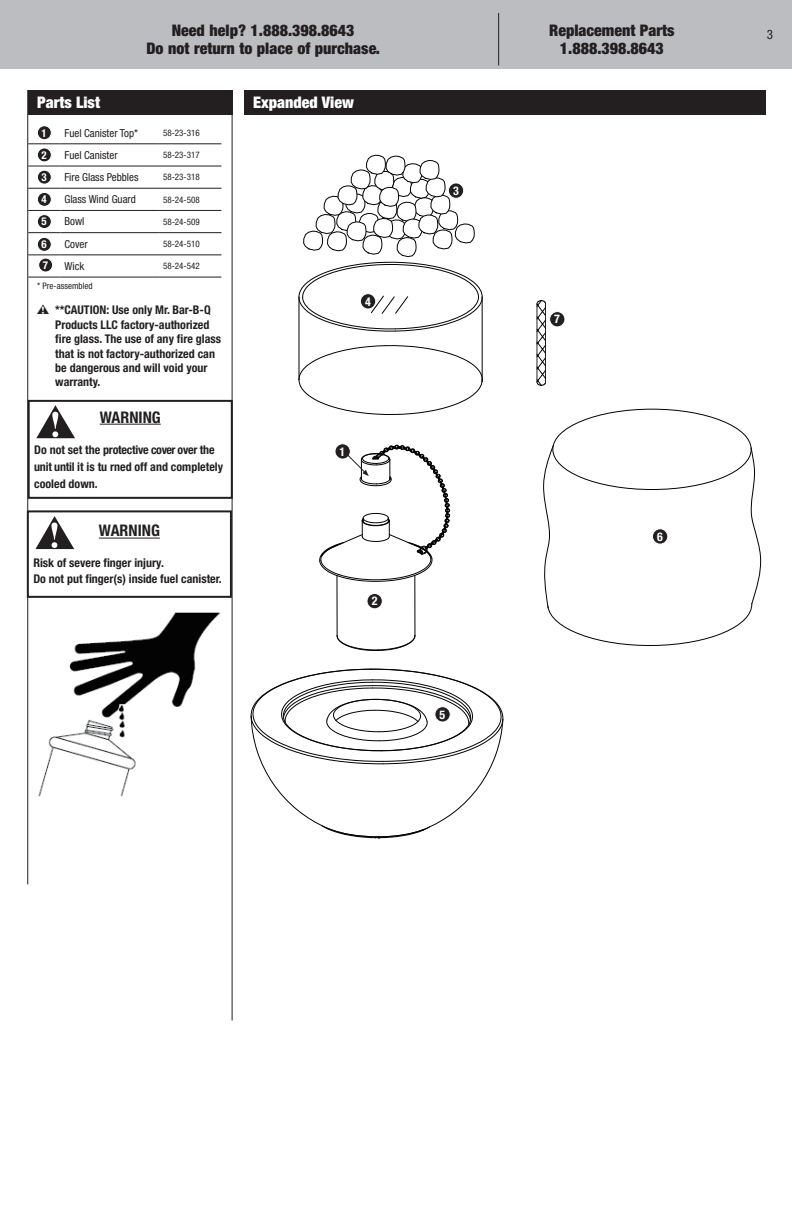
<style>
.page{position:relative;width:792px;height:1224px;background:#fff}
.page>*{position:absolute;margin:0;border:0;box-sizing:border-box;transform-origin:0 0}
.t1{font:900 condensed 16px/18px "Helvetica Neue LT Std";color:#231f20;text-align:center}
.Section_Header{font:900 condensed 16px "Helvetica Neue LT Std";color:#fff}
.Body_Text{font:700 condensed 16px "Helvetica Neue LT Std";color:#231f20}
.t2{font:condensed 13px "Helvetica Neue LT Std";color:#231f20}
.Warning{font:700 condensed 12px/14.4px "Helvetica Neue LT Std";color:#231f20}
.t3{font:700 condensed 12px "Helvetica Neue LT Std";color:#fff}
.Part_Name{font:condensed 11px "Helvetica Neue LT Std";color:#231f20}
.t4{font:700 condensed 10.9px "Helvetica Neue LT Std";color:#fff}
.Part_Spec{font:condensed 9px "Helvetica Neue LT Std";color:#231f20}
.s1{font-family:"Warnings";font-weight:400;font-stretch:normal}
</style>
<div class="page">
<svg style="left:543px;top:445px;width:219px;height:201px"></svg>
<hr style="left:299px;top:297px;width:1px;height:83px;background:#030303">
<hr style="left:482px;top:297px;width:1px;height:83px;background:#030303">
<svg style="left:298px;top:345px;width:185px;height:70px"></svg>
<svg style="left:250px;top:668px;width:254px;height:171px"></svg>
<hr style="left:337px;top:576px;width:1px;height:60px;background:#030303">
<hr style="left:414px;top:575px;width:1px;height:60px;background:#030303">
<svg style="left:336px;top:635px;width:80px;height:16px"></svg>
<svg style="left:298px;top:155px;width:185px;height:177px"></svg>
<div style="left:28px;top:90px;width:205px;height:25px;background:#231f20"></div>
<hr style="left:159px;top:144px;width:62px;height:1px;background:#231f20">
<hr style="left:159px;top:166px;width:62px;height:1px;background:#231f20">
<hr style="left:159px;top:188px;width:62px;height:1px;background:#231f20">
<hr style="left:159px;top:210px;width:62px;height:1px;background:#231f20">
<hr style="left:159px;top:232px;width:62px;height:1px;background:#231f20">
<hr style="left:159px;top:255px;width:62px;height:1px;background:#231f20">
<hr style="left:159px;top:277px;width:62px;height:1px;background:#231f20">
<hr style="left:28px;top:144px;width:32px;height:1px;background:#231f20">
<hr style="left:28px;top:166px;width:32px;height:1px;background:#231f20">
<hr style="left:60px;top:166px;width:99px;height:1px;background:#231f20">
<hr style="left:28px;top:188px;width:32px;height:1px;background:#231f20">
<hr style="left:60px;top:188px;width:99px;height:1px;background:#231f20">
<hr style="left:28px;top:210px;width:32px;height:1px;background:#231f20">
<hr style="left:60px;top:210px;width:99px;height:1px;background:#231f20">
<hr style="left:28px;top:232px;width:32px;height:1px;background:#231f20">
<hr style="left:60px;top:232px;width:99px;height:1px;background:#231f20">
<hr style="left:28px;top:255px;width:32px;height:1px;background:#231f20">
<hr style="left:60px;top:255px;width:99px;height:1px;background:#231f20">
<hr style="left:28px;top:277px;width:32px;height:1px;background:#231f20">
<hr style="left:60px;top:277px;width:99px;height:1px;background:#231f20">
<hr style="left:60px;top:144px;width:99px;height:1px;background:#231f20">
<div style="left:37px;top:126px;width:14px;height:14px;background:#231f20;border-radius:50%"></div>
<div style="left:37px;top:126px;width:14px;height:14px;border:1px solid #fff;border-radius:50%"></div>
<div style="left:37px;top:148px;width:14px;height:14px;background:#231f20;border-radius:50%"></div>
<div style="left:37px;top:148px;width:14px;height:14px;border:1px solid #fff;border-radius:50%"></div>
<div style="left:37px;top:170px;width:14px;height:14px;background:#231f20;border-radius:50%"></div>
<div style="left:37px;top:170px;width:14px;height:14px;border:1px solid #fff;border-radius:50%"></div>
<div style="left:37px;top:192px;width:14px;height:14px;background:#231f20;border-radius:50%"></div>
<div style="left:37px;top:192px;width:14px;height:14px;border:1px solid #fff;border-radius:50%"></div>
<div style="left:37px;top:215px;width:14px;height:14px;background:#231f20;border-radius:50%"></div>
<div style="left:37px;top:214px;width:14px;height:15px;border:1px solid #fff;border-radius:50%"></div>
<div style="left:244px;top:90px;width:522px;height:25px;background:#231f20"></div>
<hr style="left:27px;top:90px;width:1px;height:794px;background:#231f20">
<div style="left:435px;top:707px;width:15px;height:15px;background:#231f20;border-radius:50%"></div>
<div style="left:435px;top:707px;width:15px;height:15px;border:1px solid #fff;border-radius:50%"></div>
<div style="left:367px;top:593px;width:15px;height:16px;background:#231f20;border-radius:50%"></div>
<div style="left:367px;top:593px;width:15px;height:16px;border:1px solid #fff;border-radius:50%"></div>
<div style="left:652px;top:529px;width:16px;height:15px;background:#231f20;border-radius:50%"></div>
<div style="left:652px;top:529px;width:16px;height:15px;border:1px solid #fff;border-radius:50%"></div>
<div style="left:335px;top:444px;width:15px;height:15px;border:1px solid #fff;border-radius:50%"></div>
<div style="left:360px;top:294px;width:16px;height:15px;background:#231f20;border-radius:50%"></div>
<div style="left:360px;top:294px;width:16px;height:15px;border:1px solid #fff;border-radius:50%"></div>
<div style="left:448px;top:183px;width:16px;height:15px;background:#231f20;border-radius:50%"></div>
<div style="left:448px;top:183px;width:16px;height:15px;border:1px solid #fff;border-radius:50%"></div>
<hr style="left:232px;top:90px;width:1px;height:930px;background:#231f20">
<svg style="left:319px;top:445px;width:131px;height:137px"></svg>
<div style="left:0;top:0;width:792px;height:69px;background:#bcbdc0"></div>
<hr style="left:498px;top:13px;width:1px;height:53px;background:#231f20">
<hr style="left:100px;top:424px;width:61px;height:1px;background:#231f20">
<div style="left:28px;top:400px;width:205px;height:99px;border:2px solid #231f20"></div>
<svg style="left:36px;top:405px;width:39px;height:33px"></svg>
<div style="left:37px;top:237px;width:14px;height:14px;background:#231f20;border-radius:50%"></div>
<div style="left:37px;top:237px;width:14px;height:14px;border:1px solid #fff;border-radius:50%"></div>
<hr style="left:99px;top:538px;width:61px;height:1px;background:#231f20">
<div style="left:27px;top:510px;width:205px;height:88px;border:2px solid #231f20"></div>
<svg style="left:35px;top:516px;width:39px;height:33px"></svg>
<img style="left:38px;top:612px;width:183px;height:185px">
<svg style="left:537px;top:300px;width:9px;height:85px"></svg>
<div style="left:39px;top:258px;width:14px;height:14px;background:#231f20;border-radius:50%"></div>
<div style="left:39px;top:258px;width:14px;height:14px;border:1px solid #fff;border-radius:50%"></div>
<div style="left:550px;top:312px;width:15px;height:15px;background:#231f20;border-radius:50%"></div>
<div style="left:549px;top:311px;width:16px;height:16px;border:1px solid #fff;border-radius:50%"></div>
<p class="t1" style="left:146px;top:21px;width:235px">Need help? 1.888.398.8643<br>Do not return to place of purchase.</p>
<p class="t1" style="left:549px;top:21px;width:127px">Replacement Parts<br>1.888.398.8643</p>
<p class="t2" style="left:767px;top:27px;width:8px">3</p>
<p class="Section_Header" style="left:37px;top:93px;width:64px">Parts List</p>
<p class="t4" style="left:42px;top:126px;width:7px">1</p>
<p class="Part_Name" style="left:64px;top:126px;width:75px">Fuel Canister Top*</p>
<p class="Part_Spec" style="left:163px;top:128px;width:38px">58-23-316</p>
<p class="t4" style="left:42px;top:148px;width:7px">2</p>
<p class="Part_Name" style="left:64px;top:149px;width:55px">Fuel Canister</p>
<p class="Part_Spec" style="left:163px;top:150px;width:38px">58-23-317</p>
<p class="t4" style="left:42px;top:171px;width:7px">3</p>
<p class="Part_Name" style="left:64px;top:171px;width:76px">Fire Glass Pebbles</p>
<p class="Part_Spec" style="left:163px;top:172px;width:38px">58-23-318</p>
<p class="t4" style="left:42px;top:193px;width:7px">4</p>
<p class="Part_Name" style="left:64px;top:193px;width:73px">Glass Wind Guard</p>
<p class="Part_Spec" style="left:163px;top:194px;width:38px">58-24-508</p>
<p class="t4" style="left:42px;top:215px;width:7px">5</p>
<p class="Part_Name" style="left:64px;top:215px;width:22px">Bowl</p>
<p class="Part_Spec" style="left:163px;top:216px;width:38px">58-24-509</p>
<p class="Part_Name" style="left:64px;top:237px;width:25px">Cover</p>
<p class="Part_Spec" style="left:163px;top:239px;width:38px">58-24-510</p>
<p class="Part_Name" style="left:64px;top:260px;width:21px">Wick</p>
<p class="Part_Spec" style="left:163px;top:261px;width:38px">58-24-542</p>
<p class="Part_Spec" style="left:37px;top:280px;width:57px">* Pre-assembled</p>
<p class="Warning" style="left:55px;top:303px;width:167px;text-indent:-18px"><span class="s1">W</span> **CAUTION: Use only Mr. Bar-B-Q<br>Products LLC factory-authorized fire glass. The use of any fire glass that is not factory-authorized can be dangerous and will void your warranty.</p>
<p class="t4" style="left:42px;top:238px;width:7px">6</p>
<p class="t4" style="left:43px;top:258px;width:7px">7</p>
<p class="Body_Text" style="left:100px;top:407px;width:63px">WARNING</p>
<p class="Warning" style="left:34px;top:441px;width:190px;line-height:17px">Do not set the protective cover over the unit until it is tu rned off and completely cooled down.</p>
<p class="Body_Text" style="left:99px;top:521px;width:63px">WARNING</p>
<p class="Warning" style="left:33px;top:556px;width:132px">Risk of severe finger injury.</p>
<p class="Warning" style="left:33px;top:572px;width:190px">Do not put finger(s) inside fuel canister.</p>
<p class="Section_Header" style="left:253px;top:93px;width:102px">Expanded View</p>
<p class="t3" style="left:365px;top:294px;width:7px">4</p>
<p class="t3" style="left:340px;top:444px;width:7px">1</p>
<p class="t3" style="left:372px;top:594px;width:7px">2</p>
<p class="t3" style="left:453px;top:183px;width:7px">3</p>
<p class="t3" style="left:440px;top:707px;width:7px">5</p>
<p class="t3" style="left:554px;top:312px;width:7px">7</p>
<p class="t3" style="left:657px;top:529px;width:7px">6</p>
</div>
